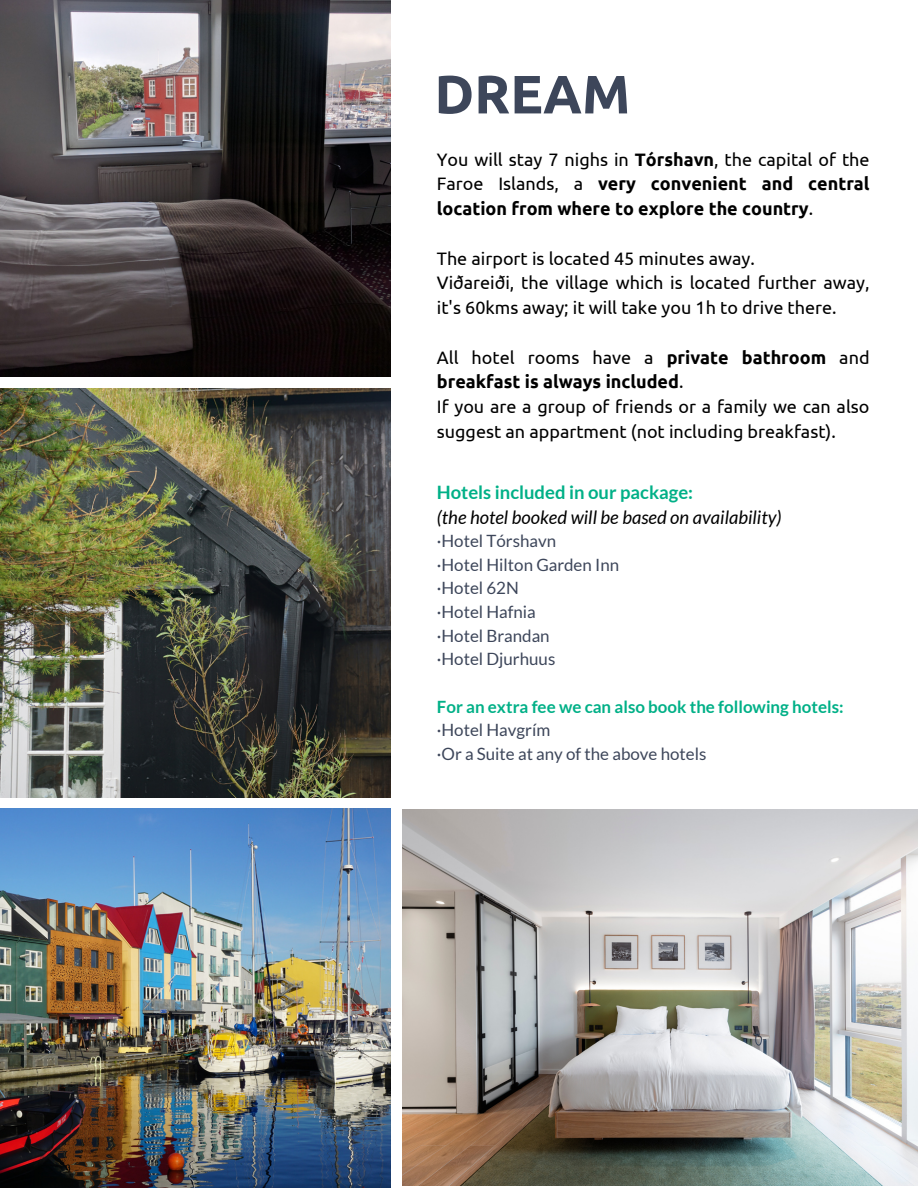
<style>
.page{position:relative;width:918px;height:1188px;background:#fff}
.page>*{position:absolute;margin:0;border:0;box-sizing:border-box;transform-origin:0 0}
.t1{font:700 54px "Ubuntu";color:#3d465a}
.t2{font:italic 18.45px "Lato";color:#000}
.t3{font:700 18.45px "Lato";color:#00b087}
.t4{font:18px/24.8px "Ubuntu";color:#000}
.t5{font:700 18px/24.8px "Ubuntu";color:#000;text-align:justify}
.t6{font:16.95px "Lato";color:#3d465a}
.t7{font:700 16.95px "Lato";color:#00b087}
.s1{font-weight:400}
</style>
<div class="page">
<img style="left:0;top:0;width:390px;height:377px">
<img style="left:0;top:388px;width:390px;height:410px">
<img style="left:0;top:809px;width:390px;height:379px">
<img style="left:402px;top:809px;width:516px;height:377px">
<p class="t1" style="left:434px;top:63px;width:197px">DREAM</p>
<p class="t5" style="left:437px;top:147px;width:434px"><span class="s1">You will stay 7 nighs in</span> Tórshavn<span class="s1">, the capital of the Faroe Islands, a</span> very convenient and central location from where to explore the country<span class="s1">.</span></p>
<p class="t4" style="left:437px;top:246px;width:320px">The airport is located 45 minutes away.</p>
<p class="t4" style="left:437px;top:270px;width:434px">Viðareiði, the village which is located further away, it's 60kms away; it will take you 1h to drive there.</p>
<p class="t5" style="left:437px;top:345px;width:434px"><span class="s1">All hotel rooms have a</span> private bathroom <span class="s1">and </span>breakfast is always included<span class="s1">.</span></p>
<p class="t4" style="left:437px;top:394px;width:434px">If you are a group of friends or a family we can also suggest an appartment (not including breakfast).</p>
<p class="t3" style="left:437px;top:481px;width:258px">Hotels included in our package:</p>
<p class="t2" style="left:437px;top:505px;width:346px">(the hotel booked will be based on availability)</p>
<p class="t6" style="left:437px;top:530px;width:121px">·Hotel Tórshavn</p>
<p class="t6" style="left:437px;top:554px;width:184px">·Hotel Hilton Garden Inn</p>
<p class="t6" style="left:437px;top:578px;width:84px">·Hotel 62N</p>
<p class="t6" style="left:437px;top:601px;width:101px">·Hotel Hafnia</p>
<p class="t6" style="left:437px;top:625px;width:114px">·Hotel Brandan</p>
<p class="t6" style="left:437px;top:649px;width:120px">·Hotel Djurhuus</p>
<p class="t7" style="left:437px;top:696px;width:408px">For an extra fee we can also book the following hotels:</p>
<p class="t6" style="left:437px;top:719px;width:115px">·Hotel Havgrím</p>
<p class="t6" style="left:437px;top:743px;width:271px">·Or a Suite at any of the above hotels</p>
</div>
